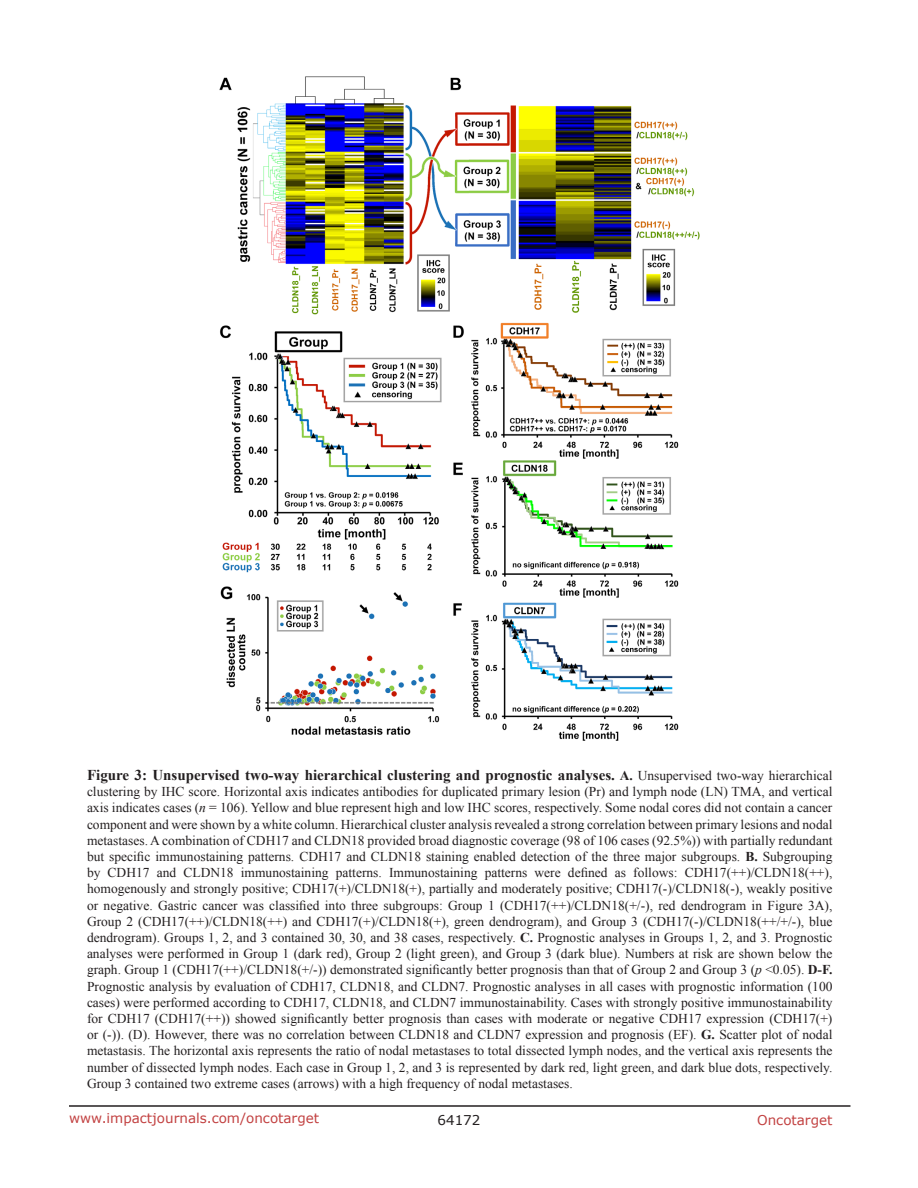
<style>
.page{position:relative;width:918px;height:1188px;background:#fff}
.page>*{position:absolute;margin:0;border:0;box-sizing:border-box;transform-origin:0 0}
.t1{font:700 15px "Times New Roman";color:#231f20}
.t2{font:13.5px/16.2px "Times New Roman";color:#231f20;text-align:justify}
.t3{font:13.5px "Verdana";color:#c24141}
.t4{font:13.5px "Verdana";color:#231f20}
.s1{font-size:13.5px}
.s2{font-weight:400;font-size:13.5px}
.s3{font-style:italic}
.s4{font-weight:700}
</style>
<div class="page">
<hr style="left:69px;top:1105px;width:781px;height:2px;background:#231f20">
<img style="left:219px;top:76px;width:481px;height:665px">
<p class="t1" style="left:87px;top:765px;width:747px">Figure 3: Unsupervised two-way hierarchical clustering and prognostic analyses. <span class="s1">A.</span> <span class="s2">Unsupervised two-way hierarchical</span></p>
<p class="t2" style="left:87px;top:783px;width:747px">clustering by IHC score. Horizontal axis indicates antibodies for duplicated primary lesion (Pr) and lymph node (LN) TMA, and vertical axis indicates cases (<span class="s3">n</span> = 106). Yellow and blue represent high and low IHC scores, respectively. Some nodal cores did not contain a cancer component and were shown by a white column. Hierarchical cluster analysis revealed a strong correlation between primary lesions and nodal metastases. A combination of CDH17 and CLDN18 provided broad diagnostic coverage (98 of 106 cases (92.5%)) with partially redundant but specific immunostaining patterns. CDH17 and CLDN18 staining enabled detection of the three major subgroups. <span class="s4">B.</span> Subgrouping by CDH17 and CLDN18 immunostaining patterns. Immunostaining patterns were defined as follows: CDH17(++)/CLDN18(++), homogenously and strongly positive; CDH17(+)/CLDN18(+), partially and moderately positive; CDH17(-)/CLDN18(-), weakly positive or negative. Gastric cancer was classified into three subgroups: Group 1 (CDH17(++)/CLDN18(+/-), red dendrogram in Figure 3A), Group 2 (CDH17(++)/CLDN18(++) and CDH17(+)/CLDN18(+), green dendrogram), and Group 3 (CDH17(-)/CLDN18(++/+/-), blue dendrogram). Groups 1, 2, and 3 contained 30, 30, and 38 cases, respectively. <span class="s4">C.</span> Prognostic analyses in Groups 1, 2, and 3. Prognostic analyses were performed in Group 1 (dark red), Group 2 (light green), and Group 3 (dark blue). Numbers at risk are shown below the graph. Group 1 (CDH17(++)/CLDN18(+/-)) demonstrated significantly better prognosis than that of Group 2 and Group 3 (<span class="s3">p</span> &lt;0.05). <span class="s4">D-F.<br></span>Prognostic analysis by evaluation of CDH17, CLDN18, and CLDN7. Prognostic analyses in all cases with prognostic information (100 cases) were performed according to CDH17, CLDN18, and CLDN7 immunostainability. Cases with strongly positive immunostainability for CDH17 (CDH17(++)) showed significantly better prognosis than cases with moderate or negative CDH17 expression (CDH17(+) or (-)). (D). However, there was no correlation between CLDN18 and CLDN7 expression and prognosis (EF). <span class="s4">G.</span> Scatter plot of nodal metastasis. The horizontal axis represents the ratio of nodal metastases to total dissected lymph nodes, and the vertical axis represents the number of dissected lymph nodes. Each case in Group 1, 2, and 3 is represented by dark red, light green, and dark blue dots, respectively.<br>Group 3 contained two extreme cases (arrows) with a high frequency of nodal metastases.</p>
<p class="t3" style="left:69px;top:1109px;width:252px">www.impactjournals.com/oncotarget</p>
<p class="t4" style="left:438px;top:1111px;width:44px">64172</p>
<p class="t3" style="left:757px;top:1111px;width:77px">Oncotarget</p>
</div>
